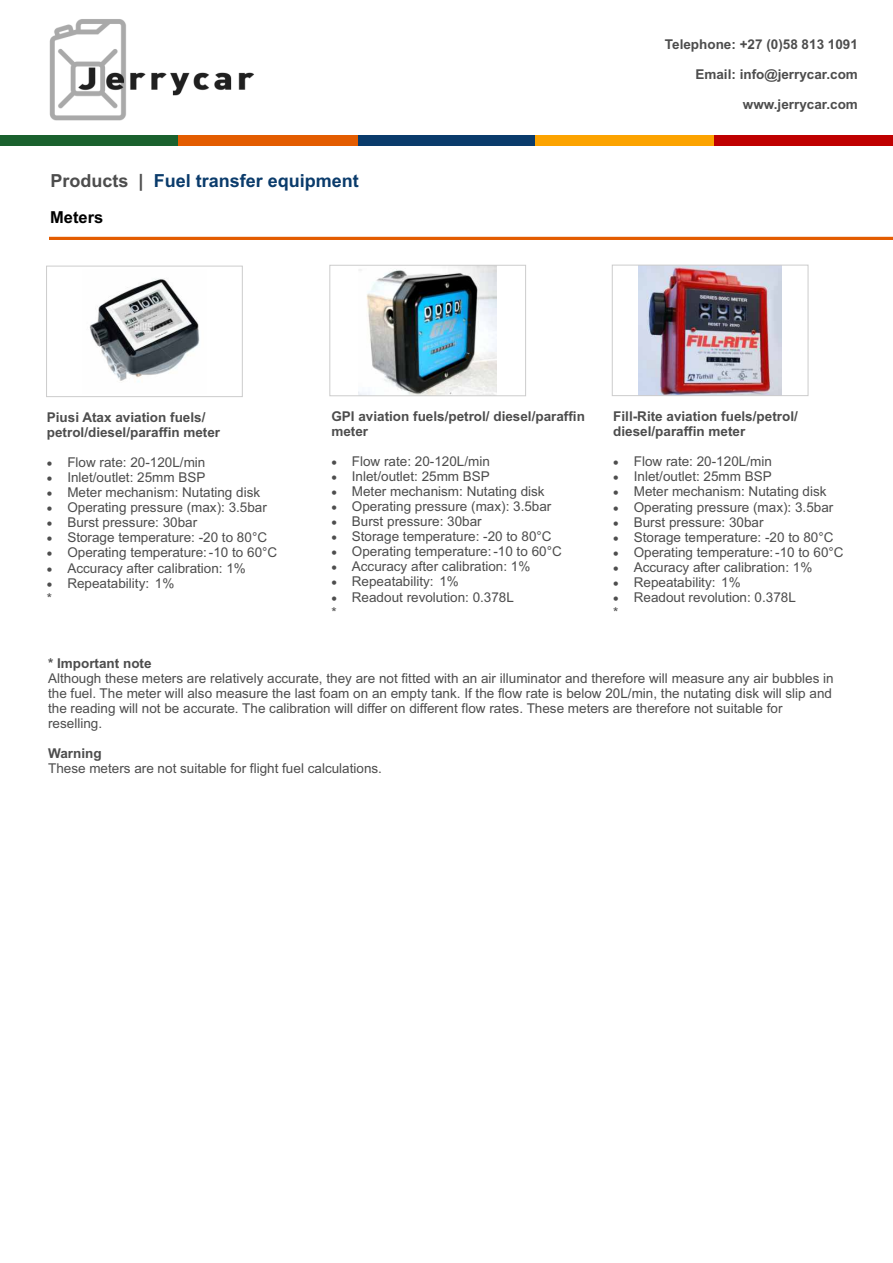
<style>
.page{position:relative;width:893px;height:1263px;background:#fff}
.page>*{position:absolute;margin:0;border:0;box-sizing:border-box;transform-origin:0 0}
.t1{font:700 18px "Arial";color:#0a3b6b}
.t2{font:700 16.5px "Arial";color:#000}
.t3{font:13.5px/15.1px "Arial";color:#4d4d4d}
.t4{font:700 13.5px/15.1px "Arial";color:#4d4d4d}
.s1{color:#4d4d4d}
</style>
<div class="page">
<img style="left:49px;top:19px;width:205px;height:102px">
<div style="left:358px;top:135px;width:177px;height:11px;background:#0a3b6b"></div>
<div style="left:535px;top:135px;width:180px;height:11px;background:#fca300"></div>
<div style="left:715px;top:135px;width:178px;height:11px;background:#bf0000"></div>
<div style="left:0;top:135px;width:178px;height:11px;background:#1a612e"></div>
<div style="left:178px;top:135px;width:180px;height:11px;background:#e35c00"></div>
<hr style="left:49px;top:237px;width:844px;height:3px;background:#e35c00">
<img style="left:89px;top:279px;width:111px;height:103px">
<div style="left:46px;top:266px;width:197px;height:131px;border:1px solid #ccc"></div>
<img style="left:358px;top:267px;width:139px;height:127px">
<div style="left:329px;top:265px;width:197px;height:131px;border:1px solid #ccc"></div>
<img style="left:639px;top:267px;width:142px;height:127px">
<div style="left:612px;top:265px;width:196px;height:131px;border:1px solid #ccc"></div>
<h1 class="t1" style="left:51px;top:174px;width:310px"><span class="s1">Products |</span> Fuel transfer equipment</h1>
<p class="t2" style="left:50px;top:211px;width:55px">Meters</p>
<p class="t4" style="left:665px;top:38px;width:194px">Telephone: +27 (0)58 813 1091</p>
<p class="t4" style="left:695px;top:68px;width:164px">Email: info@jerrycar.com</p>
<p class="t4" style="left:743px;top:98px;width:117px">www.jerrycar.com</p>
<p class="t4" style="left:47px;top:411px;width:175px">Piusi Atax aviation fuels/ petrol/diesel/paraffin meter</p>
<p class="t3" style="left:47px;top:456px;width:160px">• Flow rate: 20-120L/min</p>
<p class="t3" style="left:47px;top:471px;width:160px">• Inlet/outlet: 25mm BSP</p>
<p class="t3" style="left:47px;top:486px;width:215px">• Meter mechanism: Nutating disk</p>
<p class="t3" style="left:47px;top:501px;width:222px">• Operating pressure (max): 3.5bar</p>
<p class="t3" style="left:47px;top:516px;width:152px">• Burst pressure: 30bar</p>
<p class="t3" style="left:47px;top:531px;width:222px">• Storage temperature: -20 to 80°C</p>
<p class="t3" style="left:47px;top:546px;width:232px">• Operating temperature:-10 to 60°C</p>
<p class="t3" style="left:47px;top:561px;width:201px">• Accuracy after calibration: 1%</p>
<p class="t3" style="left:47px;top:576px;width:129px">• Repeatability: 1% *</p>
<p class="t4" style="left:331px;top:409px;width:255px">GPI aviation fuels/petrol/ diesel/paraffin meter</p>
<p class="t3" style="left:331px;top:455px;width:160px">• Flow rate: 20-120L/min</p>
<p class="t3" style="left:331px;top:470px;width:160px">• Inlet/outlet: 25mm BSP</p>
<p class="t3" style="left:331px;top:485px;width:215px">• Meter mechanism: Nutating disk</p>
<p class="t3" style="left:331px;top:500px;width:222px">• Operating pressure (max): 3.5bar</p>
<p class="t3" style="left:331px;top:515px;width:152px">• Burst pressure: 30bar</p>
<p class="t3" style="left:331px;top:530px;width:222px">• Storage temperature: -20 to 80°C</p>
<p class="t3" style="left:331px;top:545px;width:232px">• Operating temperature:-10 to 60°C</p>
<p class="t3" style="left:331px;top:560px;width:201px">• Accuracy after calibration: 1%</p>
<p class="t3" style="left:331px;top:575px;width:129px">• Repeatability: 1%</p>
<p class="t3" style="left:331px;top:590px;width:184px">• Readout revolution: 0.378L *</p>
<p class="t4" style="left:613px;top:410px;width:186px">Fill-Rite aviation fuels/petrol/ diesel/paraffin meter</p>
<p class="t3" style="left:613px;top:455px;width:160px">• Flow rate: 20-120L/min</p>
<p class="t3" style="left:613px;top:470px;width:160px">• Inlet/outlet: 25mm BSP</p>
<p class="t3" style="left:613px;top:485px;width:215px">• Meter mechanism: Nutating disk</p>
<p class="t3" style="left:613px;top:500px;width:222px">• Operating pressure (max): 3.5bar</p>
<p class="t3" style="left:613px;top:515px;width:152px">• Burst pressure: 30bar</p>
<p class="t3" style="left:613px;top:531px;width:222px">• Storage temperature: -20 to 80°C</p>
<p class="t3" style="left:613px;top:546px;width:232px">• Operating temperature:-10 to 60°C</p>
<p class="t3" style="left:613px;top:561px;width:201px">• Accuracy after calibration: 1%</p>
<p class="t3" style="left:613px;top:576px;width:129px">• Repeatability: 1%</p>
<p class="t3" style="left:613px;top:591px;width:184px">• Readout revolution: 0.378L *</p>
<p class="t4" style="left:48px;top:657px;width:105px">* Important note</p>
<p class="t3" style="left:48px;top:672px;width:787px">Although these meters are relatively accurate, they are not fitted with an air illuminator and therefore will measure any air bubbles in the fuel. The meter will also measure the last foam on an empty tank. If the flow rate is below 20L/min, the nutating disk will slip and the reading will not be accurate. The calibration will differ on different flow rates. These meters are therefore not suitable for reselling.</p>
<p class="t4" style="left:48px;top:747px;width:55px">Warning</p>
<p class="t3" style="left:48px;top:762px;width:335px">These meters are not suitable for flight fuel calculations.</p>
</div>
